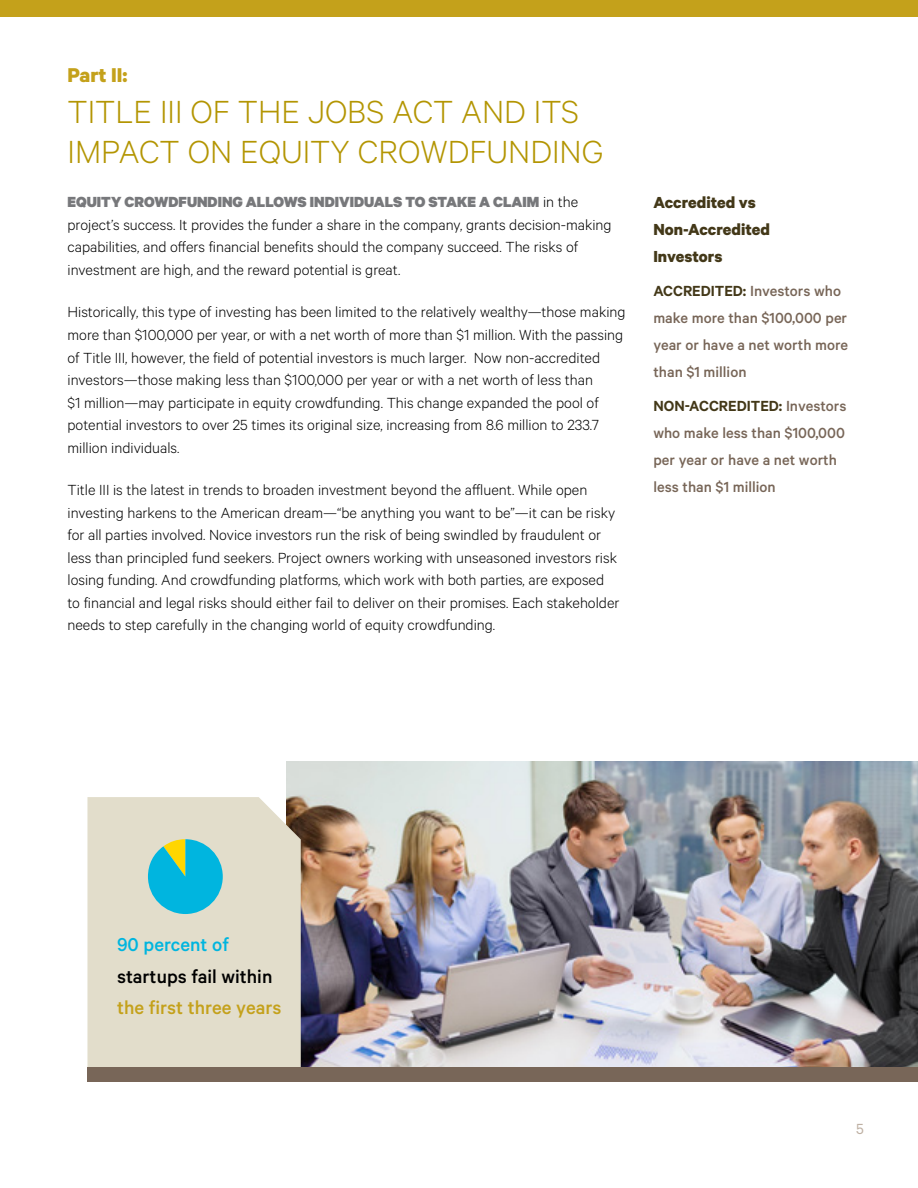
<style>
.page{position:relative;width:918px;height:1188px;background:#fff}
.page>*{position:absolute;margin:0;border:0;box-sizing:border-box;transform-origin:0 0}
.t1{font:300 36px/40.5px "Calibre";color:#b39502}
.t2{font:700 22.5px "Calibre";color:#c4a11b}
.t3{font:500 21px "Calibre";color:#000}
.t4{font:500 21px "Calibre";color:#c4a11b}
.t5{font:500 21px "Calibre";color:#00b5df}
.t6{font:700 18px/27px "Calibre";color:#433818}
.t7{font:300 16.5px/22.5px "Calibre";color:#000}
.t8{font:500 16.5px/27px "Calibre";color:#786658}
.t9{font:16.5px "Calibre";color:#beb0a3}
.s1{font-weight:900;color:#77787b}
.s2{font-weight:600;color:#433818}
</style>
<div class="page">
<div style="left:0;top:0;width:918px;height:17px;background:#c4a11b"></div>
<img style="left:286px;top:761px;width:632px;height:306px">
<div style="left:87px;top:797px;width:214px;height:270px;background:#e2ddcb"></div>
<svg style="left:148px;top:839px;width:75px;height:75px;background:#45c0c9"></svg>
<div style="left:87px;top:1067px;width:831px;height:14px;background:#786658"></div>
<h2 class="t2" style="left:68px;top:61px;width:62px">Part II:</h2>
<h1 class="t1" style="left:68px;top:90px;width:537px">TITLE III OF THE JOBS ACT AND ITS<br>IMPACT ON EQUITY CROWDFUNDING</h1>
<p class="t7" style="left:68px;top:190px;width:546px"><span class="s1">EQUITY CROWDFUNDING ALLOWS INDIVIDUALS TO STAKE A CLAIM</span> in the project’s success. It provides the funder a share in the company, grants decision-making capabilities, and offers financial benefits should the company succeed. The risks of investment are high, and the reward potential is great.</p>
<p class="t7" style="left:68px;top:300px;width:560px">Historically, this type of investing has been limited to the relatively wealthy—those making more than $100,000 per year, or with a net worth of more than $1 million. With the passing of Title III, however, the field of potential investors is much larger. Now non-accredited investors—those making less than $100,000 per year or with a net worth of less than<br>$1 million—may participate in equity crowdfunding. This change expanded the pool of potential investors to over 25 times its original size, increasing from 8.6 million to 233.7 million individuals.</p>
<p class="t7" style="left:68px;top:478px;width:553px">Title III is the latest in trends to broaden investment beyond the affluent. While open investing harkens to the American dream—“be anything you want to be”—it can be risky for all parties involved. Novice investors run the risk of being swindled by fraudulent or less than principled fund seekers. Project owners working with unseasoned investors risk losing funding. And crowdfunding platforms, which work with both parties, are exposed to financial and legal risks should either fail to deliver on their promises. Each stakeholder needs to step carefully in the changing world of equity crowdfunding.</p>
<p class="t6" style="left:653px;top:189px;width:118px">Accredited vs<br>Non-Accredited<br>Investors</p>
<p class="t8" style="left:653px;top:277px;width:196px"><span class="s2">ACCREDITED:</span> Investors who make more than $100,000 per year or have a net worth more than $1 million</p>
<p class="t8" style="left:653px;top:392px;width:195px"><span class="s2">NON-ACCREDITED:</span> Investors who make less than $100,000 per year or have a net worth less than $1 million</p>
<p class="t5" style="left:117px;top:932px;width:113px">90 percent of</p>
<p class="t3" style="left:117px;top:964px;width:157px">startups fail within</p>
<p class="t4" style="left:117px;top:995px;width:166px">the first three years</p>
<p class="t9" style="left:856px;top:1119px;width:9px">5</p>
</div>
